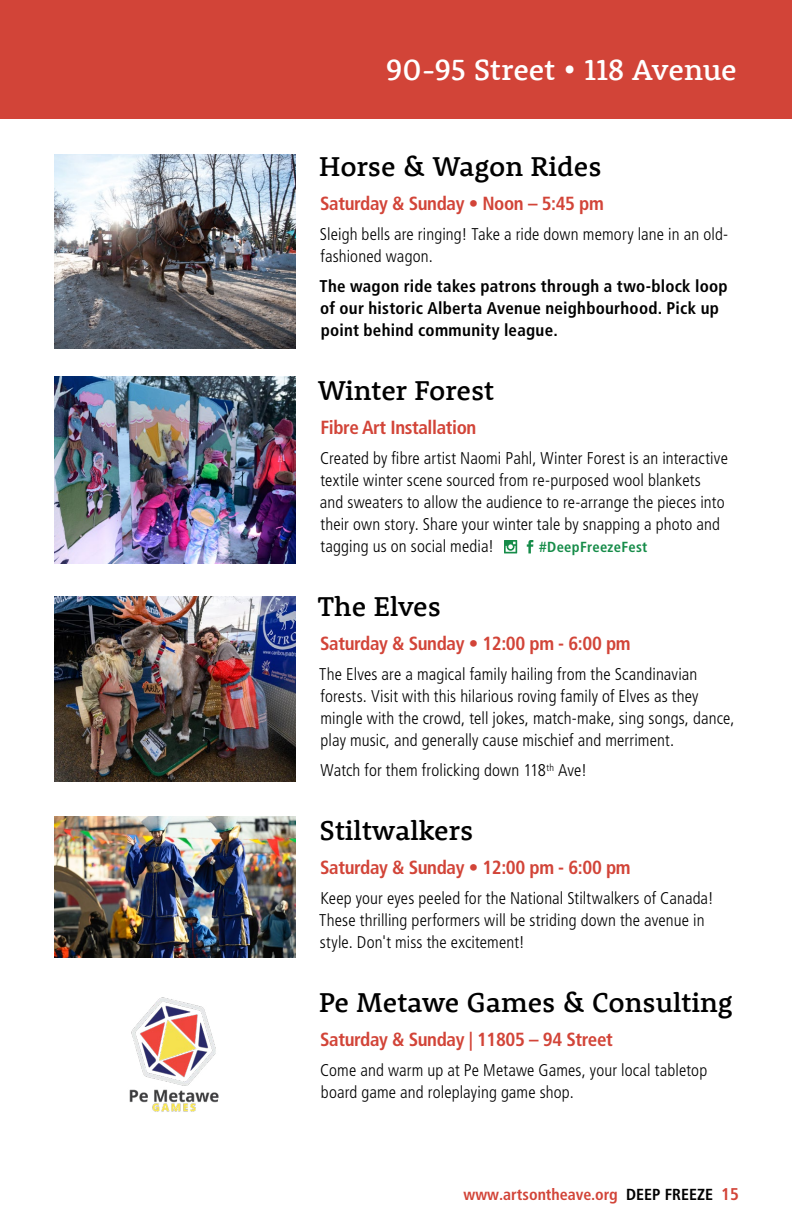
<style>
.page{position:relative;width:792px;height:1224px;background:#fff}
.page>*{position:absolute;margin:0;border:0;box-sizing:border-box;transform-origin:0 0}
.t1{font:500 30px "Rooney";letter-spacing:-.005em;color:#fff}
.t2{font:500 28px "Rooney";color:#000}
.t3{font:700 condensed 19px "Frutiger LT Pro";letter-spacing:-.02em;color:#d24438}
.t4{font:300 condensed 17px/22px "Frutiger LT Pro";letter-spacing:.01em;color:#000}
.t5{font:700 condensed 17px/22px "Frutiger LT Pro";letter-spacing:.015em;color:#000}
.t6{font:700 condensed 16px "Frutiger LT Pro";color:#d24438}
.t7{font:700 condensed 14.6px "Frutiger LT Pro";letter-spacing:.02em;color:#168c49}
.s1{color:#000}
.s2{font-size:17px}
</style>
<div class="page">
<div style="left:0;top:0;width:792px;height:118px;background:#d24438"></div>
<img style="left:54px;top:597px;width:242px;height:185px">
<img style="left:54px;top:377px;width:242px;height:187px">
<svg style="left:504px;top:540px;width:13px;height:13px"></svg>
<svg style="left:527px;top:540px;width:6px;height:13px"></svg>
<img style="left:54px;top:816px;width:242px;height:141px">
<img style="left:54px;top:154px;width:242px;height:194px">
<img style="left:129px;top:997px;width:90px;height:115px">
<h1 class="t1" style="left:386px;top:50px;width:352px">90-95 Street • 118 Avenue</h1>
<h2 class="t2" style="left:319px;top:148px;width:284px">Horse &amp; Wagon Rides</h2>
<p class="t3" style="left:320px;top:193px;width:285px">Saturday &amp; Sunday • Noon – 5:45 pm</p>
<p class="t4" style="left:320px;top:224px;width:410px">Sleigh bells are ringing! Take a ride down memory lane in an old&shy;fashioned wagon.</p>
<p class="t5" style="left:320px;top:276px;width:410px">The wagon ride takes patrons through a two-block loop of our historic Alberta Avenue neighbourhood. Pick up point behind community league.</p>
<h2 class="t2" style="left:318px;top:372px;width:178px">Winter Forest</h2>
<p class="t3" style="left:320px;top:417px;width:157px">Fibre Art Installation</p>
<p class="t4" style="left:320px;top:448px;width:410px">Created by fibre artist Naomi Pahl, Winter Forest is an interactive textile winter scene sourced from re-purposed wool blankets and sweaters to allow the audience to re-arrange the pieces into their own story. Share your winter tale by snapping a photo and tagging us on social media!</p>
<p class="t7" style="left:539px;top:539px;width:110px">#DeepFreezeFest</p>
<h2 class="t2" style="left:318px;top:588px;width:125px">The Elves</h2>
<p class="t3" style="left:320px;top:633px;width:312px">Saturday &amp; Sunday • 12:00 pm - 6:00 pm</p>
<p class="t4" style="left:319px;top:664px;width:417px">The Elves are a magical family hailing from the Scandinavian forests. Visit with this hilarious roving family of Elves as they mingle with the crowd, tell jokes, match-make, sing songs, dance, play music, and generally cause mischief and merriment.</p>
<p class="t4" style="left:321px;top:760px;width:268px">Watch for them frolicking down 118<sup>th</sup> Ave!</p>
<h2 class="t2" style="left:320px;top:812px;width:155px">Stiltwalkers</h2>
<p class="t3" style="left:320px;top:857px;width:312px">Saturday &amp; Sunday • 12:00 pm - 6:00 pm</p>
<p class="t4" style="left:319px;top:888px;width:396px">Keep your eyes peeled for the National Stiltwalkers of Canada!<br>These thrilling performers will be striding down the avenue in style. Don't miss the excitement!</p>
<h2 class="t2" style="left:319px;top:984px;width:415px">Pe Metawe Games &amp; Consulting</h2>
<p class="t3" style="left:320px;top:1029px;width:294px">Saturday &amp; Sunday | 11805 – 94 Street</p>
<p class="t4" style="left:320px;top:1060px;width:389px">Come and warm up at Pe Metawe Games, your local tabletop board game and roleplaying game shop.</p>
<p class="t6" style="left:464px;top:1185px;width:277px">www.artsontheave.org <span class="s1">DEEP FREEZE</span> <span class="s2">15</span></p>
</div>
